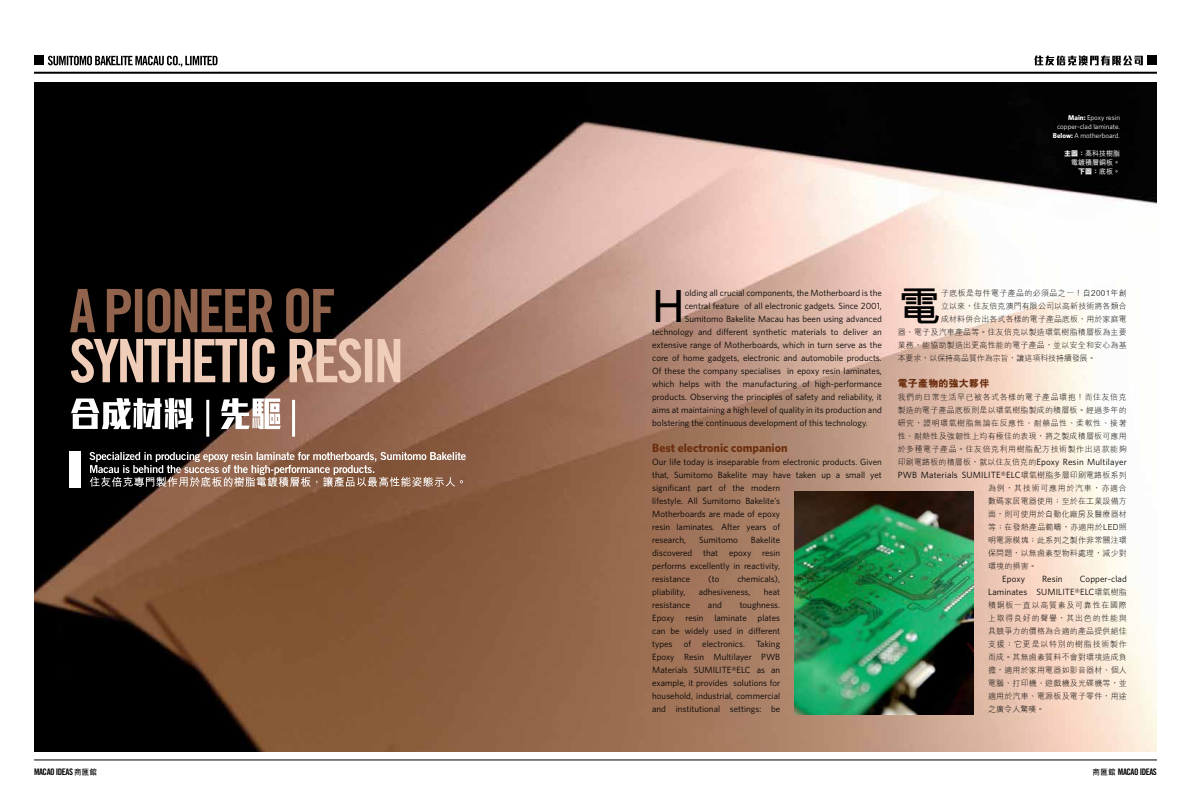
<style>
.page{position:relative;width:1191px;height:811px;background:#fff}
.page>*{position:absolute;margin:0;border:0;box-sizing:border-box;transform-origin:0 0}
.t1{font:500 46.3px "Whitney";color:#000}
.t2{font:700 43.8px "M Hei";color:#000}
.t3{font:700 12px "Whitney";color:#6b2e0f}
.t4{font:800 10px "M Hei";letter-spacing:.02em;color:#6b2e0f}
.t5{font:9px/13px "Whitney";color:#000;text-align:justify}
.t6{font:9px/13px "Whitney";letter-spacing:.02em;color:#000}
.t7{font:9px "Trade Gothic Bold Cond Twenty";letter-spacing:-.05em;color:#000}
.t8{font:300 8px/13px "M Hei";letter-spacing:.02em;color:#000;text-align:justify}
.t9{font:300 8px "M Hei";letter-spacing:-.01em;color:#000}
.t10{font:300 8px "M Hei";letter-spacing:.045em;color:#000}
.t11{font:7px/9px "Whitney";color:#fff;text-align:right}
.t12{font:500 7px/9px "M Hei";color:#fff;text-align:right}
.s1{font-weight:700}
.s2{font-weight:800}
.s3{font-family:"M Hei";font-weight:300;font-size:8px}
.s4{font-family:"M Hei";font-weight:700;font-size:8px}
</style>
<div class="page">
<hr style="left:34px;top:759px;width:1123px;height:1px;background:#000">
<hr style="left:34px;top:72px;width:1123px;height:2px;background:#000">
<svg style="left:48px;top:56px;width:169px;height:11px"></svg>
<svg style="left:1034px;top:56px;width:108px;height:9px"></svg>
<div style="left:34px;top:56px;width:9px;height:9px;background:#000"></div>
<div style="left:1147px;top:56px;width:10px;height:9px;background:#000"></div>
<img style="left:34px;top:82px;width:1123px;height:669px">
<svg style="left:89px;top:452px;width:377px;height:35px"></svg>
<div style="left:69px;top:450px;width:12px;height:37px;background:#fff"></div>
<hr style="left:292px;top:400px;width:3px;height:37px;background:#fff">
<hr style="left:206px;top:400px;width:3px;height:37px;background:#fff">
<svg style="left:71px;top:398px;width:210px;height:31px"></svg>
<svg style="left:70px;top:288px;width:330px;height:95px"></svg>
<img style="left:794px;top:492px;width:180px;height:222px">
<p class="t11" style="left:1053px;top:113px;width:69px"><span class="s1">Main:</span> Epoxy resin copper-clad laminate.<br><span class="s1">Below:</span> A motherboard.</p>
<p class="t12" style="left:1064px;top:149px;width:57px"><span class="s2">主圖：</span>高科技樹脂電鍍積層銅板。<span class="s2">下圖：</span>底板。</p>
<h1 class="t1" style="left:652px;top:275px;width:34px">H</h1>
<p class="t5" style="left:685px;top:286px;width:199px">olding all crucial components, the Motherboard is the</p>
<p class="t5" style="left:685px;top:299px;width:199px">central feature of all electronic gadgets. Since 2001,</p>
<p class="t5" style="left:685px;top:312px;width:199px">Sumitomo Bakelite Macau has been using advanced</p>
<p class="t5" style="left:652px;top:325px;width:231px">technology and different synthetic materials to deliver an</p>
<p class="t5" style="left:652px;top:338px;width:231px">extensive range of Motherboards, which in turn serve as the</p>
<p class="t5" style="left:652px;top:351px;width:231px">core of home gadgets, electronic and automobile products.</p>
<p class="t5" style="left:652px;top:364px;width:231px">Of these the company specialises in epoxy resin laminates,</p>
<p class="t5" style="left:652px;top:377px;width:231px">which helps with the manufacturing of high-performance</p>
<p class="t5" style="left:652px;top:390px;width:231px">products. Observing the principles of safety and reliability, it</p>
<p class="t5" style="left:652px;top:403px;width:231px">aims at maintaining a high level of quality in its production and</p>
<p class="t5" style="left:652px;top:416px;width:217px">bolstering the continuous development of this technology.</p>
<h3 class="t3" style="left:652px;top:439px;width:137px">Best electronic companion</h3>
<p class="t5" style="left:652px;top:455px;width:231px;text-align:left">Our life today is inseparable from electronic products. Given that, Sumitomo Bakelite may have taken up a small yet significant part of the modern<br>lifestyle. All Sumitomo Bakelite’s<br>Motherboards are made of epoxy<br>resin laminates. After years of<br>research,</p>
<p class="t5" style="left:652px;top:533px;width:129px;text-indent:99px">Bakelite discovered that epoxy resin performs excellently in reactivity, resistance</p>
<p class="t5" style="left:699px;top:533px;width:40px">Sumitomo</p>
<p class="t5" style="left:708px;top:572px;width:13px">(to</p>
<p class="t5" style="left:737px;top:572px;width:44px">chemicals),</p>
<p class="t5" style="left:652px;top:585px;width:35px">pliability,</p>
<p class="t5" style="left:698px;top:585px;width:53px">adhesiveness,</p>
<p class="t5" style="left:763px;top:585px;width:18px">heat</p>
<p class="t5" style="left:652px;top:598px;width:39px">resistance</p>
<p class="t5" style="left:708px;top:598px;width:15px">and</p>
<p class="t5" style="left:652px;top:598px;width:129px;text-indent:87px">toughness.<br>Epoxy resin laminate plates can be widely used in different types of electronics. Taking Epoxy Resin Multilayer PWB Materials SUMILITE®ELC as an example, it provides solutions for household, industrial, commercial and institutional settings: be</p>
<h2 class="t2" style="left:897px;top:282px;width:45px">電</h2>
<p class="t10" style="left:941px;top:288px;width:187px">子底板是每件電子產品的必須品之一！自2001年創</p>
<p class="t8" style="left:941px;top:299px;width:187px">立以來，住友倍克澳門有限公司以高新技術將各類合</p>
<p class="t8" style="left:941px;top:312px;width:187px">成材料併合出各式各樣的電子產品底板，用於家庭電</p>
<p class="t8" style="left:897px;top:325px;width:230px">器、電子及汽車產品等。住友倍克以製造環氧樹脂積層板為主要</p>
<p class="t8" style="left:897px;top:338px;width:230px">業務，能協助製造出更高性能的電子產品，並以安全和安心為基</p>
<p class="t9" style="left:897px;top:353px;width:200px">本要求，以保持高品質作為宗旨，讓這項科技持續發展。</p>
<p class="t4" style="left:897px;top:377px;width:93px">電子產物的強大夥伴</p>
<p class="t8" style="left:897px;top:390px;width:230px">我們的日常生活早已被各式各樣的電子產品環抱！而住友倍克製造的電子產品底板則是以環氧樹脂製成的積層板。經過多年的研究，證明環氧樹脂無論在反應性、耐藥品性、柔軟性、接著性、耐熱性及強韌性上均有極佳的表現，將之製成積層板可應用於多種電子產品。住友倍克利用樹脂配方技術製作出這款能夠</p>
<p class="t6" style="left:897px;top:455px;width:231px"><span class="s3">印刷電路板的積層板，就以住友倍克的</span>Epoxy Resin Multilayer<br>PWB Materials SUMILITE®ELC<span class="s3">環氧樹脂多層印刷電路板系列</span></p>
<p class="t8" style="left:988px;top:481px;width:140px">為例，其技術可應用於汽車，亦適合數碼家居電器使用；至於在工業設備方面，則可使用於自動化廠房及醫療器材等；在發熱產品範疇，亦適用於LED照明電源模塊；此系列之製作非常關注環保問題，以無鹵素型物料處理，減少對環境的損害。</p>
<p class="t5" style="left:1002px;top:572px;width:24px">Epoxy</p>
<p class="t5" style="left:1042px;top:572px;width:22px">Resin</p>
<p class="t5" style="left:988px;top:572px;width:140px;text-align:right">Copper-clad<br>Laminates SUMILITE®ELC<span class="s3">環氧樹脂</span></p>
<p class="t8" style="left:988px;top:598px;width:140px">積銅板一直以高質素及可靠性在國際上取得良好的聲譽，其出色的性能與具競爭力的價格為合適的產品提供絕佳支援；它更是以特別的樹脂技術製作而成。其無鹵素質料不會對環境造成負擔，適用於家用電器如影音器材、個人電腦、打印機、遊戲機及光碟機等，並適用於汽車、電源板及電子零件，用途之廣令人驚嘆。</p>
<p class="t7" style="left:34px;top:766px;width:65px">MACAO IDEAS <span class="s4">商匯館</span></p>
<p class="t7" style="left:1092px;top:766px;width:66px"><span class="s4">商匯館</span> MACAO IDEAS</p>
</div>
